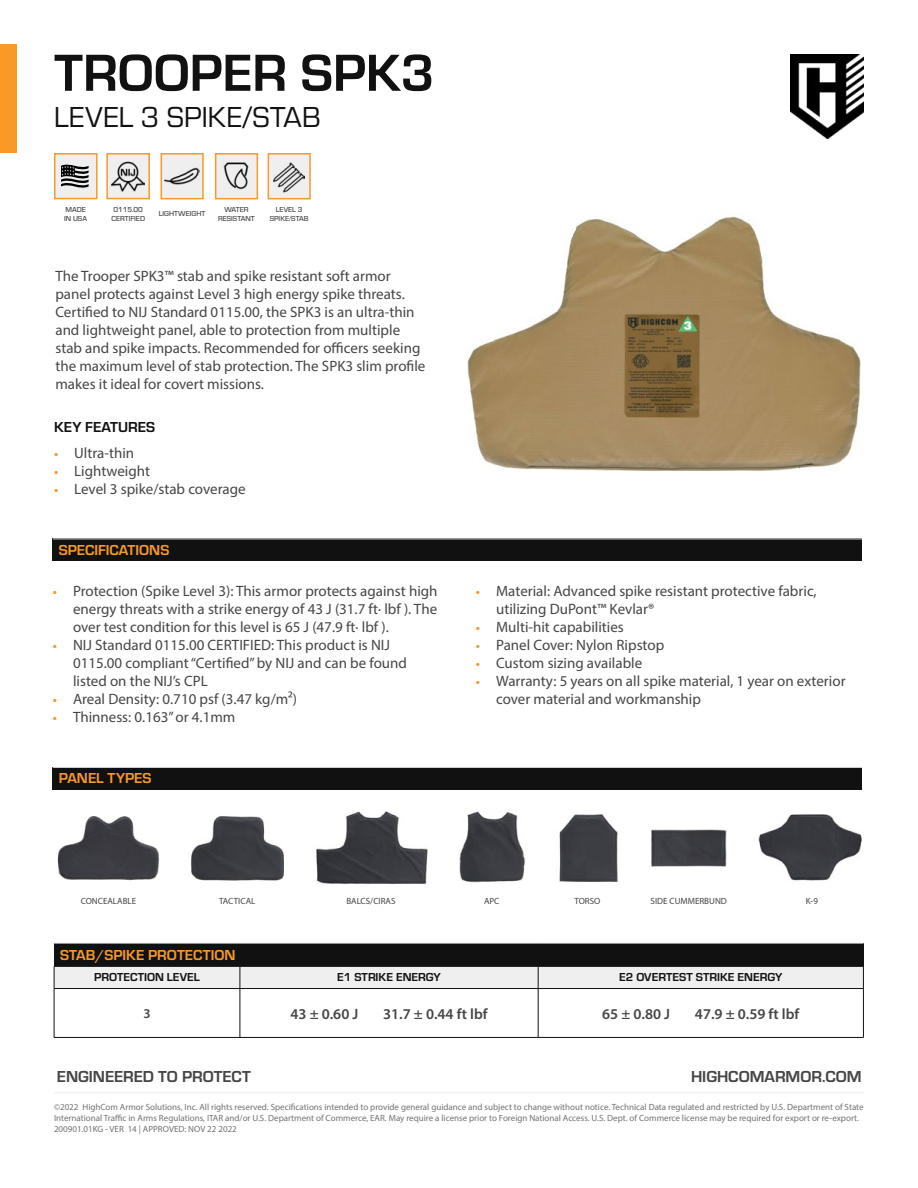
<style>
.page{position:relative;width:918px;height:1188px;background:#fff}
.page>*{position:absolute;margin:0;border:0;box-sizing:border-box;transform-origin:0 0}
.t1{font:700 54px "Eurostile";color:#111112}
.t2{font:30px "Eurostile";color:#111112}
.t3{font:700 16.5px "Eurostile";color:#464547}
.t4{font:15px/18px "Myriad Pro";color:#464547}
.t5{font:700 15px "Eurostile";color:#f89928}
.t6{font:600 15px "Myriad Pro";color:#464547}
.t7{font:700 15px "Eurostile";color:#111112}
.t8{font:600 13.5px "Myriad Pro";color:#464547}
.t9{font:700 12px "Eurostile";color:#111112}
.t10{font:9px/10.8px "Myriad Pro";color:#717275}
.t11{font:9px "Myriad Pro";color:#464547}
.t12{font:500 7.5px/9px "Eurostile";color:#464547}
.s1{font-family:"Myriad Pro"}
.s2{font-family:"Myriad Pro";font-weight:400;font-stretch:condensed}
.s3{font-weight:600;font-size:13.5px;color:#f89928}
</style>
<div class="page">
<img style="left:791px;top:55px;width:73px;height:83px">
<hr style="left:54px;top:1092px;width:810px;height:2px;background:#efeff0">
<div style="left:0;top:44px;width:16px;height:109px;background:#f89928"></div>
<div style="left:53px;top:539px;width:809px;height:22px;background:#111112"></div>
<hr style="left:53px;top:539px;width:809px;height:1px;background:#efeff0">
<img style="left:57px;top:816px;width:102px;height:65px">
<img style="left:191px;top:816px;width:92px;height:65px">
<img style="left:316px;top:811px;width:112px;height:73px">
<img style="left:459px;top:811px;width:66px;height:72px">
<img style="left:759px;top:814px;width:103px;height:67px">
<img style="left:559px;top:814px;width:59px;height:68px">
<img style="left:651px;top:829px;width:76px;height:38px">
<div style="left:53px;top:767px;width:809px;height:22px;background:#111112"></div>
<hr style="left:53px;top:767px;width:809px;height:1px;background:#efeff0">
<div style="left:54px;top:943px;width:809px;height:23px;background:#111112"></div>
<hr style="left:54px;top:943px;width:186px;height:1px;background:#efeff0">
<hr style="left:240px;top:943px;width:298px;height:1px;background:#efeff0">
<hr style="left:538px;top:943px;width:325px;height:1px;background:#efeff0">
<svg style="left:54px;top:966px;width:810px;height:71px"></svg>
<hr style="left:54px;top:988px;width:186px;height:1px;background:#111112">
<hr style="left:54px;top:989px;width:1px;height:48px;background:#111112">
<hr style="left:54px;top:1037px;width:186px;height:1px;background:#111112">
<hr style="left:240px;top:988px;width:298px;height:1px;background:#111112">
<hr style="left:240px;top:989px;width:1px;height:48px;background:#111112">
<hr style="left:240px;top:1037px;width:298px;height:1px;background:#111112">
<hr style="left:538px;top:988px;width:326px;height:1px;background:#111112">
<hr style="left:538px;top:989px;width:1px;height:48px;background:#111112">
<hr style="left:863px;top:989px;width:1px;height:48px;background:#111112">
<hr style="left:538px;top:1037px;width:326px;height:1px;background:#111112">
<div style="left:54px;top:153px;width:44px;height:46px;background:#efeff0;border:2px solid #f89928"></div>
<svg style="left:61px;top:164px;width:28px;height:24px"></svg>
<div style="left:215px;top:153px;width:43px;height:46px;background:#efeff0;border:2px solid #f89928"></div>
<img style="left:223px;top:162px;width:26px;height:27px">
<div style="left:268px;top:153px;width:43px;height:46px;background:#efeff0;border:2px solid #f89928"></div>
<img style="left:274px;top:162px;width:30px;height:31px">
<img style="left:467px;top:216px;width:394px;height:255px">
<div style="left:161px;top:153px;width:43px;height:46px;background:#efeff0;border:2px solid #f89928"></div>
<img style="left:165px;top:167px;width:35px;height:18px">
<div style="left:106px;top:153px;width:44px;height:46px;background:#efeff0;border:2px solid #f89928"></div>
<img style="left:112px;top:161px;width:33px;height:31px">
<h1 class="t1" style="left:54px;top:34px;width:382px">TROOPER SPK3</h1>
<h2 class="t2" style="left:54px;top:97px;width:268px">LEVEL 3 SPIKE<span class="s1">/</span>STAB</h2>
<p class="t12" style="left:64px;top:204px;width:24px">MADE<br>IN USA</p>
<p class="t12" style="left:218px;top:204px;width:38px;text-align:center">WATER<br>RESISTANT</p>
<p class="t12" style="left:270px;top:204px;width:40px;text-align:center">LEVEL 3<br>SPIKE<span class="s2">/</span>STAB</p>
<p class="t12" style="left:111px;top:204px;width:35px">0115.00<br>CERTIFIED</p>
<p class="t12" style="left:159px;top:209px;width:48px">LIGHTWEIGHT</p>
<p class="t4" style="left:55px;top:267px;width:372px">The Trooper SPK3™ stab and spike resistant soft armor panel protects against Level 3 high energy spike threats.<br>Certified to NIJ Standard 0115.00, the SPK3 is an ultra-thin and lightweight panel, able to protection from multiple stab and spike impacts. Recommended for officers seeking the maximum level of stab protection. The SPK3 slim profile makes it ideal for covert missions.</p>
<p class="t7" style="left:54px;top:416px;width:103px">KEY FEATURES</p>
<p class="t4" style="left:54px;top:444px;width:82px"><span class="s3">•</span> Ultra-thin</p>
<p class="t4" style="left:54px;top:462px;width:98px"><span class="s3">•</span> Lightweight</p>
<p class="t4" style="left:54px;top:480px;width:193px"><span class="s3">•</span> Level 3 spike/stab coverage</p>
<p class="t5" style="left:59px;top:539px;width:112px">SPECIFICATIONS</p>
<p class="t4" style="left:73px;top:582px;width:366px;text-align:justify;text-indent:-20px"><span class="s3">•</span> Protection (Spike Level 3): This armor protects against high energy threats with a strike energy of 43 J (31.7 ft· lbf ). The over test condition for this level is 65 J (47.9 ft· lbf ).</p>
<p class="t4" style="left:73px;top:636px;width:335px;text-indent:-20px"><span class="s3">•</span> NIJ Standard 0115.00 CERTIFIED: This product is NIJ<br>0115.00 compliant “Certified” by NIJ and can be found listed on the NIJ’s CPL</p>
<p class="t4" style="left:53px;top:690px;width:246px"><span class="s3">•</span> Areal Density: 0.710 psf (3.47 kg/m²)</p>
<p class="t4" style="left:53px;top:708px;width:184px"><span class="s3">•</span> Thinness: 0.163” or 4.1mm</p>
<p class="t5" style="left:59px;top:768px;width:94px">PANEL TYPES</p>
<p class="t4" style="left:496px;top:582px;width:322px;text-indent:-20px"><span class="s3">•</span> Material: Advanced spike resistant protective fabric, utilizing DuPont™ Kevlar®</p>
<p class="t4" style="left:476px;top:618px;width:149px"><span class="s3">•</span> Multi-hit capabilities</p>
<p class="t4" style="left:476px;top:636px;width:190px"><span class="s3">•</span> Panel Cover: Nylon Ripstop</p>
<p class="t4" style="left:476px;top:654px;width:168px"><span class="s3">•</span> Custom sizing available</p>
<p class="t4" style="left:496px;top:672px;width:351px;text-indent:-20px"><span class="s3">•</span> Warranty: 5 years on all spike material, 1 year on exterior cover material and workmanship</p>
<p class="t11" style="left:81px;top:895px;width:57px">CONCEALABLE</p>
<p class="t11" style="left:219px;top:895px;width:38px">TACTICAL</p>
<p class="t11" style="left:346px;top:895px;width:51px">BALCS/CIRAS</p>
<p class="t11" style="left:484px;top:895px;width:17px">APC</p>
<p class="t11" style="left:574px;top:895px;width:27px">TORSO</p>
<p class="t11" style="left:651px;top:895px;width:78px">SIDE CUMMERBUND</p>
<p class="t11" style="left:806px;top:895px;width:14px">K-9</p>
<p class="t5" style="left:60px;top:944px;width:177px">STAB/SPIKE PROTECTION</p>
<p class="t9" style="left:94px;top:969px;width:107px">PROTECTION LEVEL</p>
<p class="t9" style="left:337px;top:969px;width:105px">E1 STRIKE ENERGY</p>
<p class="t9" style="left:619px;top:969px;width:165px">E2 OVERTEST STRIKE ENERGY</p>
<p class="t8" style="left:143px;top:1005px;width:9px">3</p>
<p class="t6" style="left:291px;top:1004px;width:69px">43 ± 0.60 J</p>
<p class="t6" style="left:383px;top:1004px;width:106px">31.7 ± 0.44 ft lbf</p>
<p class="t6" style="left:602px;top:1004px;width:69px">65 ± 0.80 J</p>
<p class="t6" style="left:695px;top:1004px;width:106px">47.9 ± 0.59 ft lbf</p>
<p class="t3" style="left:691px;top:1065px;width:172px">HIGHCOMARMOR.COM</p>
<p class="t10" style="left:54px;top:1102px;width:811px">©2022 HighCom Armor Solutions, Inc. All rights reserved. Specifications intended to provide general guidance and subject to change without notice. Technical Data regulated and restricted by U.S. Department of State<br>International Traffic in Arms Regulations, ITAR and/or U.S. Department of Commerce, EAR. May require a license prior to Foreign National Access. U.S. Dept. of Commerce license may be required for export or re-export.<br>200901.01KG - VER 14 | APPROVED: NOV 22 2022</p>
<p class="t3" style="left:57px;top:1065px;width:195px">ENGINEERED TO PROTECT</p>
</div>
